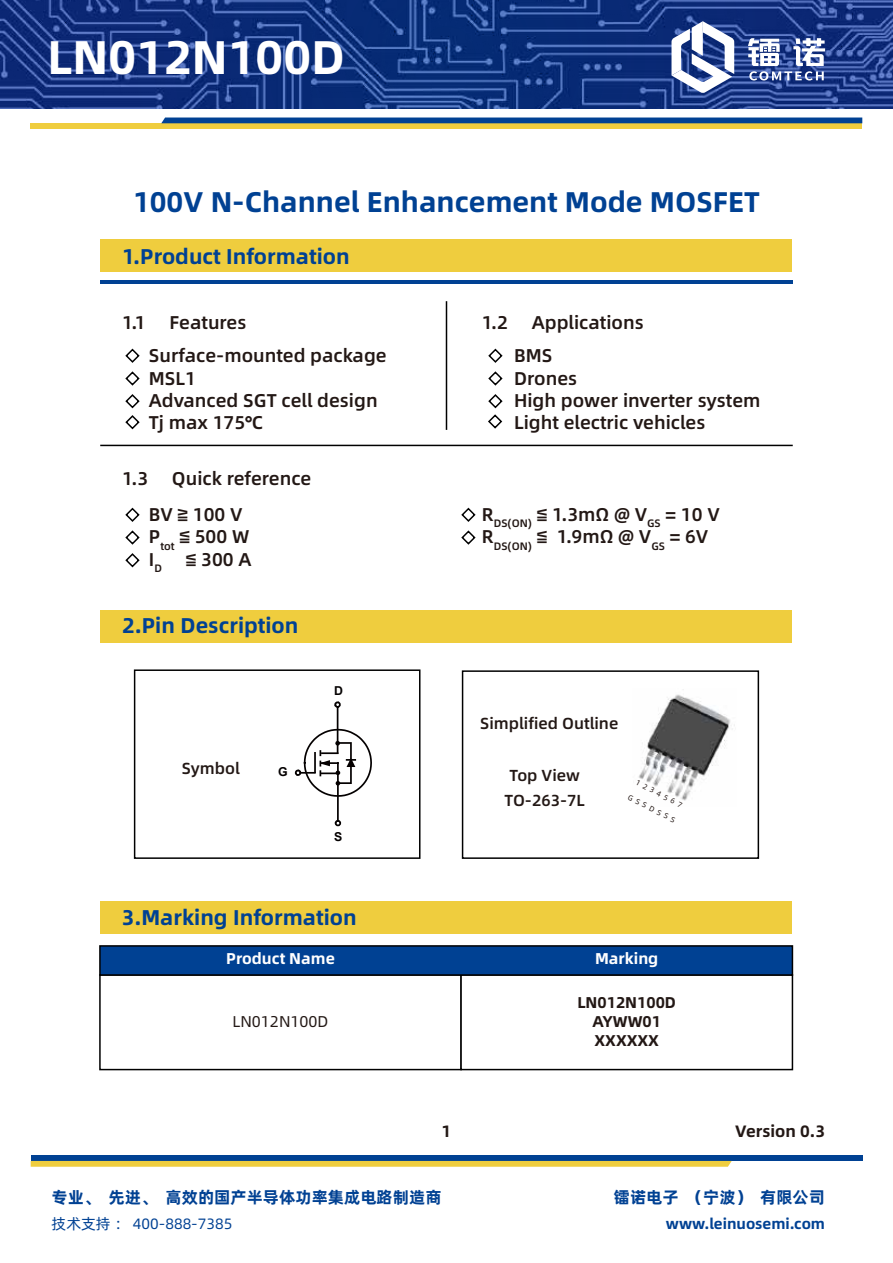
<style>
.page{position:relative;width:893px;height:1263px;background:#fff}
.page>*{position:absolute;margin:0;border:0;box-sizing:border-box;transform-origin:0 0}
.t1{font:47.25px "Alibaba Pu Hui Ti B";color:#fff}
.t2{font:28.5px "Alibaba Pu Hui Ti B";color:#004193}
.t3{font:21.3px "Alibaba Pu Hui Ti B";color:#004193}
.t4{font:18.6px/22.2px "Alibaba Pu Hui Ti M";color:#231815}
.t5{font:16.5px "Alibaba Pu Hui Ti B";color:#004193}
.t6{font:16.5px "Alibaba Pu Hui Ti B";color:#231815}
.t7{font:16.05px/25.3px "Alibaba Pu Hui Ti M";color:#231815;text-align:center}
.t8{font:15.6px/18.8px "Alibaba Pu Hui Ti B";color:#231815;text-align:center}
.t9{font:15.6px "Alibaba Pu Hui Ti B";color:#fff}
.t10{font:15.6px "Alibaba Pu Hui Ti R";color:#231815}
.t11{font:15px "Alibaba Pu Hui Ti B";color:#004193}
.t12{font:15px "Alibaba Pu Hui Ti R";color:#004193}
.t13{font:700 12.3px "Arial";color:#040000}
.t14{font:7.5px "Alibaba Pu Hui Ti R";color:#231815}
</style>
<div class="page">
<div style="left:100px;top:239px;width:692px;height:33px;background:#efcd3e"></div>
<hr style="left:100px;top:281px;width:693px;height:3px;background:#004193">
<hr style="left:100px;top:445px;width:693px;height:1px;background:#000">
<hr style="left:446px;top:301px;width:1px;height:129px;background:#000">
<svg style="left:125px;top:348px;width:15px;height:15px"></svg>
<svg style="left:125px;top:371px;width:15px;height:15px"></svg>
<svg style="left:125px;top:394px;width:15px;height:36px"></svg>
<svg style="left:488px;top:348px;width:15px;height:15px"></svg>
<svg style="left:488px;top:371px;width:15px;height:15px"></svg>
<svg style="left:488px;top:394px;width:15px;height:35px"></svg>
<svg style="left:125px;top:507px;width:15px;height:15px"></svg>
<svg style="left:125px;top:530px;width:15px;height:15px"></svg>
<svg style="left:125px;top:553px;width:15px;height:15px"></svg>
<svg style="left:461px;top:507px;width:15px;height:15px"></svg>
<svg style="left:461px;top:530px;width:15px;height:15px"></svg>
<div style="left:100px;top:610px;width:692px;height:32px;background:#efcd3e"></div>
<div style="left:31px;top:1155px;width:831px;height:6px;background:#004193"></div>
<svg style="left:31px;top:1161px;width:701px;height:6px"></svg>
<svg style="left:334px;top:820px;width:8px;height:7px"></svg>
<svg style="left:334px;top:701px;width:7px;height:8px"></svg>
<hr style="left:337px;top:707px;width:1px;height:46px;background:#040000">
<hr style="left:337px;top:773px;width:2px;height:48px;background:#040000">
<svg style="left:294px;top:728px;width:78px;height:70px"></svg>
<div style="left:134px;top:669px;width:286px;height:190px;border:2px solid #000"></div>
<div style="left:462px;top:670px;width:297px;height:189px;background:#fff;border:2px solid #000"></div>
<img style="left:638px;top:689px;width:97px;height:112px">
<div style="left:100px;top:901px;width:692px;height:33px;background:#efcd3e"></div>
<div style="left:99px;top:974px;width:363px;height:96px;background:#fff;border:2px solid #000"></div>
<div style="left:460px;top:974px;width:333px;height:96px;background:#fff;border:2px solid #000"></div>
<div style="left:99px;top:945px;width:694px;height:31px;background:#004193;border:2px solid #000"></div>
<svg style="left:0;top:0;width:893px;height:108px"></svg>
<div style="left:31px;top:123px;width:831px;height:6px;background:#efcd3e"></div>
<div style="left:161px;top:118px;width:701px;height:5px;background:#004193"></div>
<svg style="left:671px;top:21px;width:63px;height:72px"></svg>
<svg style="left:748px;top:38px;width:77px;height:43px"></svg>
<h1 class="t1" style="left:48px;top:20px;width:299px">LN012N100D</h1>
<h2 class="t2" style="left:133px;top:179px;width:628px">100V N-Channel Enhancement Mode MOSFET</h2>
<p class="t3" style="left:122px;top:239px;width:229px">1.Product Information</p>
<p class="t4" style="left:122px;top:310px;width:25px">1.1</p>
<p class="t4" style="left:169px;top:310px;width:79px">Features</p>
<p class="t4" style="left:149px;top:344px;width:239px">Surface-mounted package<br>MSL1<br>Advanced SGT cell design<br>Tj max 175℃</p>
<p class="t4" style="left:122px;top:466px;width:28px">1.3</p>
<p class="t4" style="left:172px;top:466px;width:141px">Quick reference</p>
<p class="t4" style="left:149px;top:502px;width:102px">BV ≧ 100 V<br>P<sub>tot</sub> ≦ 500 W<br>I<sub>D</sub></p>
<p class="t4" style="left:186px;top:547px;width:67px">≦ 300 A</p>
<p class="t3" style="left:122px;top:609px;width:178px">2.Pin Description</p>
<p class="t7" style="left:182px;top:755px;width:60px">Symbol</p>
<p class="t13" style="left:278px;top:763px;width:11px">G</p>
<p class="t13" style="left:334px;top:682px;width:10px">D</p>
<p class="t13" style="left:334px;top:828px;width:10px">S</p>
<p class="t4" style="left:482px;top:310px;width:28px">1.2</p>
<p class="t4" style="left:532px;top:310px;width:113px">Applications</p>
<p class="t4" style="left:514px;top:344px;width:248px">BMS<br>Drones<br>High power inverter system<br>Light electric vehicles</p>
<p class="t4" style="left:482px;top:502px;width:239px">R<sub>DS(ON)</sub> ≦ 1.3mΩ @ V<sub>GS</sub> = 10 V<br>R<sub>DS(ON)</sub> ≦ 1.9mΩ @ V<sub>GS</sub> = 6V</p>
<p class="t7" style="left:480px;top:709px;width:140px">Simplified Outline</p>
<p class="t7" style="left:505px;top:762px;width:82px">Top View<br>TO-263-7L</p>
<p class="t14" style="left:639px;top:777px;width:52px;rotate:27deg">1234567</p>
<p class="t14" style="left:631px;top:791px;width:54px;rotate:27deg">GSSDSSS</p>
<p class="t3" style="left:122px;top:900px;width:236px">3.Marking Information</p>
<p class="t9" style="left:226px;top:946px;width:110px">Product Name</p>
<p class="t9" style="left:595px;top:946px;width:65px">Marking</p>
<p class="t10" style="left:232px;top:1009px;width:98px">LN012N100D</p>
<p class="t8" style="left:577px;top:992px;width:100px">LN012N100D<br>AYWW01<br>XXXXXX</p>
<p class="t6" style="left:442px;top:1118px;width:11px">1</p>
<p class="t6" style="left:735px;top:1118px;width:91px">Version 0.3</p>
<p class="t5" style="left:52px;top:1184px;width:391px">专业、先进、高效的国产半导体功率集成电路制造商</p>
<p class="t5" style="left:614px;top:1184px;width:213px">镭诺电子（宁波）有限公司</p>
<p class="t12" style="left:52px;top:1213px;width:182px">技术支持： 400-888-7385</p>
<p class="t11" style="left:666px;top:1212px;width:161px">www.leinuosemi.com</p>
</div>
